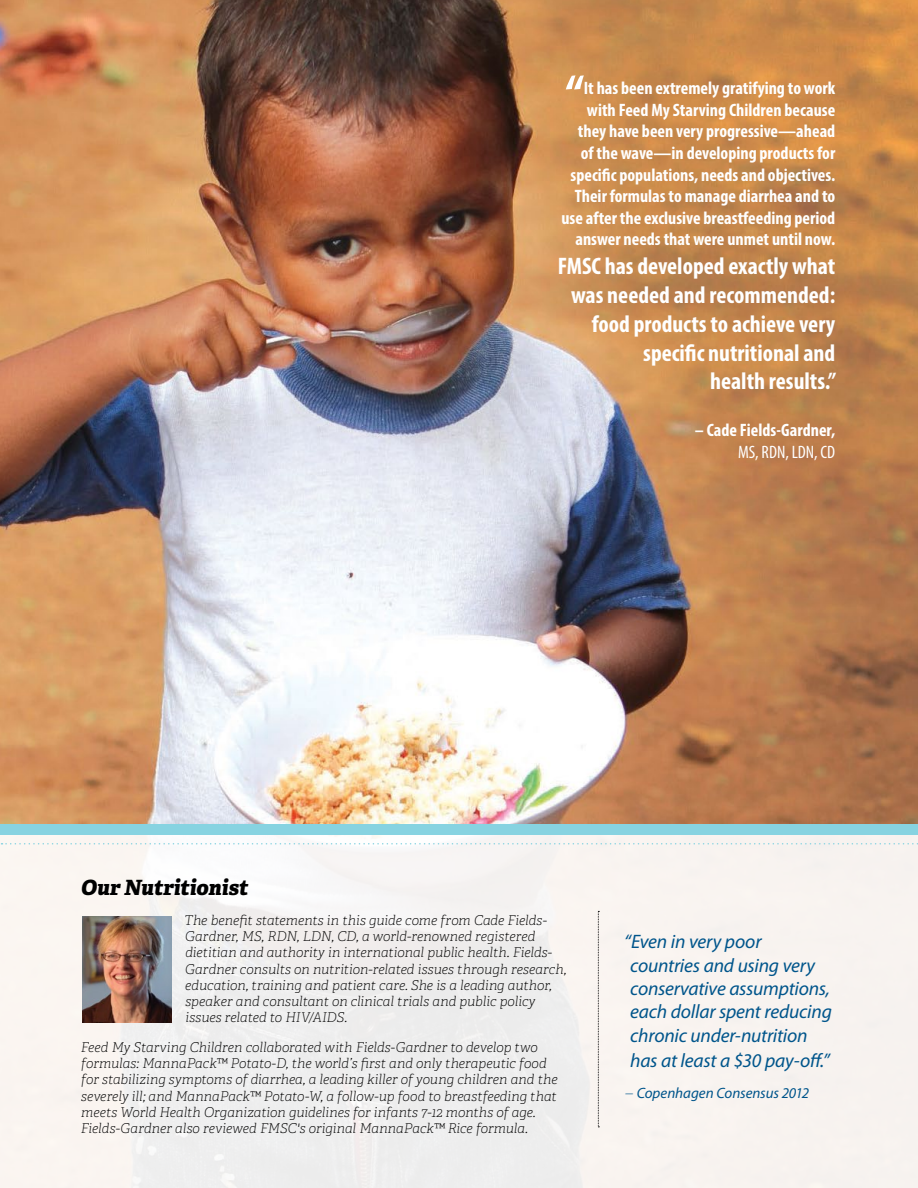
<style>
.page{position:relative;width:918px;height:1188px;background:#fff}
.page>*{position:absolute;margin:0;border:0;box-sizing:border-box;transform-origin:0 0}
.t1{font:700 condensed 54px "Myriad Pro";color:#fff}
.t2{font:700 condensed 24px/28.8px "Myriad Pro";color:#fff;text-align:right}
.t3{font:italic 800 21px "Adelle";letter-spacing:-.005em;color:#000}
.t4{font:italic 19.5px/23.4px "Myriad Pro";letter-spacing:-.01em;color:#00558b}
.t5{font:700 condensed 18px/21.6px "Myriad Pro";color:#fff;text-align:right}
.t6{font:condensed 18px "Myriad Pro";color:#fff}
.t7{font:italic 15px "Myriad Pro";letter-spacing:-.005em;color:#00558b}
.t8{font:italic 100 13.5px/16.2px "Adelle";letter-spacing:-.005em;color:#000}
.s1{font-family:"Adelle";font-weight:100}
</style>
<div class="page">
<img style="left:0;top:0;width:918px;height:824px">
<div style="left:0;top:824px;width:918px;height:364px;background:#f7f3f0"></div>
<div style="left:0;top:824px;width:918px;height:11px;background:#87d3e1"></div>
<svg style="left:2px;top:843px;width:916px;height:2px"></svg>
<img style="left:82px;top:916px;width:90px;height:106px">
<svg style="left:598px;top:911px;width:1px;height:216px"></svg>
<h1 class="t1" style="left:566px;top:60px;width:20px">“</h1>
<p class="t5" style="left:561px;top:77px;width:275px">It has been extremely gratifying to work with Feed My Starving Children because they have been very progressive—ahead of the wave—in developing products for specific populations, needs and objectives.<br>Their formulas to manage diarrhea and to use after the exclusive breastfeeding period answer needs that were unmet until now.</p>
<h2 class="t2" style="left:558px;top:251px;width:280px">FMSC has developed exactly what was needed and recommended: food products to achieve very specific nutritional and<br>health results.”</h2>
<h3 class="t5" style="left:695px;top:419px;width:142px">– Cade Fields-Gardner,</h3>
<h3 class="t6" style="left:738px;top:441px;width:99px">MS, RDN, LDN, CD</h3>
<h3 class="t3" style="left:81px;top:875px;width:169px">Our Nutritionist</h3>
<p class="t8" style="left:185px;top:912px;width:383px">The benefit statements in this guide come from Cade Fields-Gardner, MS, RDN, LDN, CD, a world-renowned registered dietitian and authority in international public health. Fields-Gardner consults on nutrition-related issues through research, education, training and patient care. She is a leading author, speaker and consultant on clinical trials and public policy issues related to HIV/AIDS.</p>
<p class="t8" style="left:81px;top:1039px;width:478px">Feed My Starving Children collaborated with Fields-Gardner to develop two formulas: MannaPack™ Potato-D, the world’s first and only therapeutic food for stabilizing symptoms of diarrhea, a leading killer of young children and the severely ill; and MannaPack™ Potato-W, a follow-up food to breastfeeding that meets World Health Organization guidelines for infants 7-12 months of age.<br>Fields-Gardner also reviewed FMSC's original MannaPack™ Rice formula.</p>
<h3 class="t4" style="left:630px;top:930px;width:203px;text-indent:-6px">“Even in very poor countries and using very conservative assumptions, each dollar spent reducing chronic under-nutrition</h3>
<h3 class="t4" style="left:630px;top:1048px;width:201px">has at least a $30 pay-off.”</h3>
<p class="t7" style="left:626px;top:1084px;width:185px"><span class="s1">–</span> Copenhagen Consensus 2012</p>
</div>
